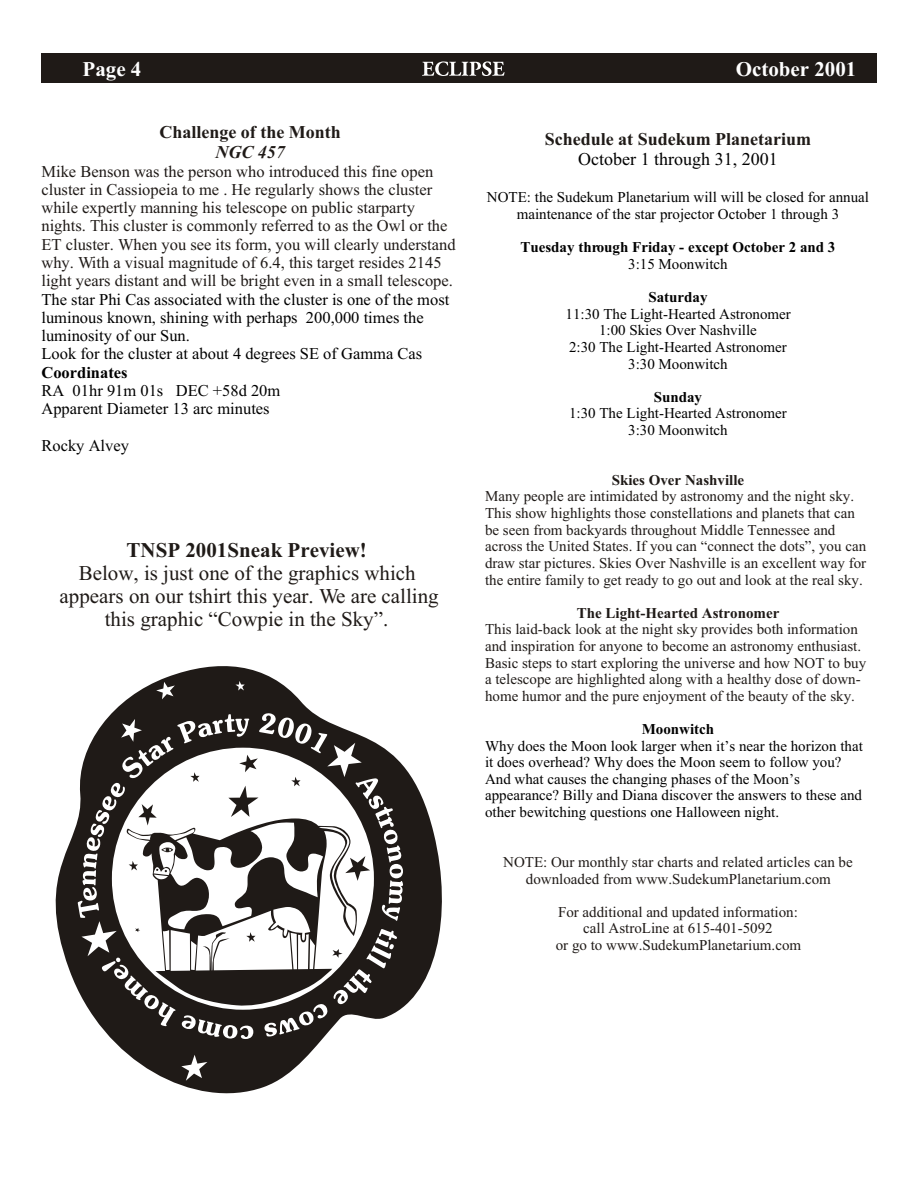
<style>
.page{position:relative;width:918px;height:1188px;background:#fff}
.page>*{position:absolute;margin:0;border:0;box-sizing:border-box;transform-origin:0 0}
.t1{font:21px/23.2px "Times New Roman";color:#1f1a17;text-align:center}
.t2{font:700 21px "Times New Roman";color:#1f1a17}
.t3{font:700 21px "Times New Roman";color:#fff}
.t4{font:700 18px "Times New Roman";color:#1f1a17}
.t5{font:18px "Times New Roman";color:#000}
.t6{font:italic 700 18px "Times New Roman";color:#1f1a17}
.t7{font:16.5px/18.3px "Times New Roman";color:#1f1a17}
.t8{font:16.5px/18.3px "Times New Roman";color:#000}
.t9{font:700 16.5px "Times New Roman";color:#000}
.t10{font:15px/16.6px "Times New Roman";color:#1f1a17}
.t11{font:15px/16.6px "Times New Roman";color:#000;text-align:center}
.t12{font:700 15px "Times New Roman";color:#000}
.t13{font:700 15px "Times New Roman";color:#1f1a17}
</style>
<div class="page">
<div style="left:41px;top:53px;width:836px;height:30px;background:#1f1a17"></div>
<svg style="left:422px;top:61px;width:83px;height:15px"></svg>
<svg style="left:55px;top:666px;width:387px;height:428px"></svg>
<svg style="left:181px;top:1055px;width:26px;height:26px"></svg>
<svg style="left:156px;top:682px;width:19px;height:17px"></svg>
<svg style="left:235px;top:681px;width:10px;height:10px"></svg>
<svg style="left:78px;top:713px;width:325px;height:326px"></svg>
<h1 class="t3" style="left:83px;top:61px;width:60px">Page 4</h1>
<h1 class="t3" style="left:736px;top:61px;width:122px">October 2001</h1>
<p class="t4" style="left:159px;top:126px;width:183px">Challenge of the Month</p>
<p class="t6" style="left:215px;top:146px;width:71px">NGC 457</p>
<p class="t7" style="left:41px;top:164px;width:416px">Mike Benson was the person who introduced this fine open cluster in Cassiopeia to me . He regularly shows the cluster while expertly manning his telescope on public starparty nights. This cluster is commonly referred to as the Owl or the ET cluster. When you see its form, you will clearly understand why. With a visual magnitude of 6.4, this target resides 2145 light years distant and will be bright even in a small telescope.</p>
<p class="t8" style="left:41px;top:291px;width:409px">The star Phi Cas associated with the cluster is one of the most luminous known, shining with perhaps 200,000 times the luminosity of our Sun.<br>Look for the cluster at about 4 degrees SE of Gamma Cas</p>
<p class="t9" style="left:41px;top:366px;width:88px">Coordinates</p>
<p class="t8" style="left:41px;top:383px;width:240px">RA 01hr 91m 01s DEC +58d 20m<br>Apparent Diameter 13 arc minutes</p>
<p class="t8" style="left:41px;top:438px;width:89px">Rocky Alvey</p>
<h1 class="t2" style="left:127px;top:542px;width:242px">TNSP 2001Sneak Preview!</h1>
<h1 class="t1" style="left:60px;top:563px;width:381px">Below, is just one of the graphics which appears on our tshirt this year. We are calling this graphic “Cowpie in the Sky”.</h1>
<p class="t4" style="left:545px;top:133px;width:268px">Schedule at Sudekum Planetarium</p>
<p class="t5" style="left:578px;top:153px;width:201px">October 1 through 31, 2001</p>
<p class="t11" style="left:487px;top:191px;width:384px">NOTE: the Sudekum Planetarium will will be closed for annual maintenance of the star projector October 1 through 3</p>
<p class="t12" style="left:520px;top:242px;width:317px">Tuesday through Friday - except October 2 and 3</p>
<p class="t11" style="left:628px;top:257px;width:101px">3:15 Moonwitch</p>
<p class="t12" style="left:648px;top:292px;width:61px">Saturday</p>
<p class="t11" style="left:566px;top:307px;width:227px">11:30 The Light-Hearted Astronomer<br>1:00 Skies Over Nashville<br>2:30 The Light-Hearted Astronomer<br>3:30 Moonwitch</p>
<p class="t12" style="left:654px;top:392px;width:50px">Sunday</p>
<p class="t11" style="left:569px;top:406px;width:219px">1:30 The Light-Hearted Astronomer<br>3:30 Moonwitch</p>
<p class="t13" style="left:612px;top:475px;width:134px">Skies Over Nashville</p>
<p class="t10" style="left:485px;top:490px;width:383px">Many people are intimidated by astronomy and the night sky.<br>This show highlights those constellations and planets that can be seen from backyards throughout Middle Tennessee and across the United States. If you can “connect the dots”, you can draw star pictures. Skies Over Nashville is an excellent way for the entire family to get ready to go out and look at the real sky.</p>
<p class="t13" style="left:577px;top:608px;width:204px">The Light-Hearted Astronomer</p>
<p class="t10" style="left:485px;top:622px;width:383px">This laid-back look at the night sky provides both information and inspiration for anyone to become an astronomy enthusiast.<br>Basic steps to start exploring the universe and how NOT to buy a telescope are highlighted along with a healthy dose of down&shy;home humor and the pure enjoyment of the beauty of the sky.</p>
<p class="t12" style="left:642px;top:724px;width:74px">Moonwitch</p>
<p class="t11" style="left:485px;top:739px;width:379px;text-align:left">Why does the Moon look larger when it’s near the horizon that it does overhead? Why does the Moon seem to follow you?<br>And what causes the changing phases of the Moon’s appearance? Billy and Diana discover the answers to these and other bewitching questions one Halloween night.</p>
<p class="t10" style="left:503px;top:855px;width:351px;text-align:center">NOTE: Our monthly star charts and related articles can be downloaded from www.SudekumPlanetarium.com</p>
<p class="t10" style="left:556px;top:905px;width:247px;text-align:center">For additional and updated information: call AstroLine at 615-401-5092<br>or go to www.SudekumPlanetarium.com</p>
</div>
